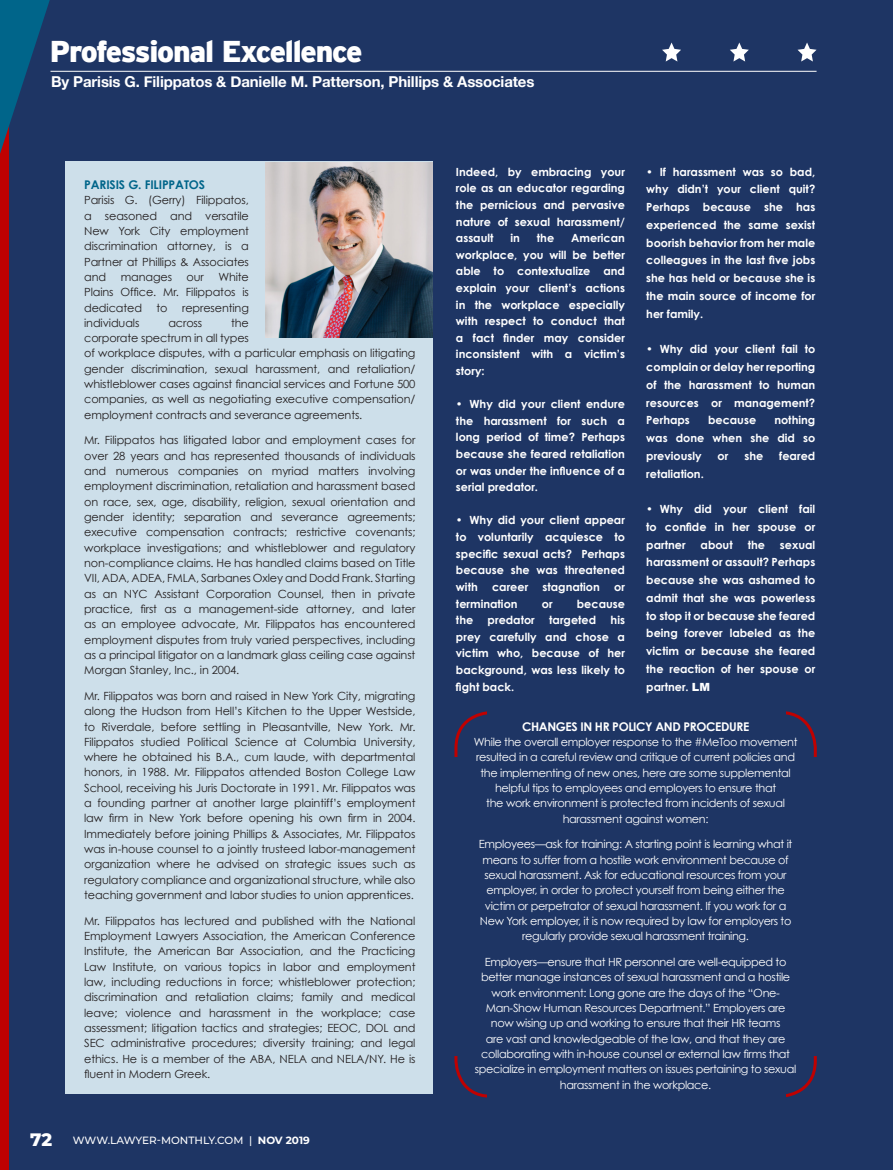
<style>
.page{position:relative;width:893px;height:1170px;background:#fff}
.page>*{position:absolute;margin:0;border:0;box-sizing:border-box;transform-origin:0 0}
.t1{font:900 30px "Interstate";letter-spacing:-.04em;color:#fff}
.t2{font:700 15px "Helvetica Neue";letter-spacing:-.01em;color:#fff}
.t3{font:700 12px "Century Gothic";letter-spacing:-.03em;color:#fff}
.t4{font:700 12px "Century Gothic";letter-spacing:-.01em;color:#00658a}
.t5{font:11.25px/15.3px "Century Gothic";letter-spacing:-.01em;color:#231f20;text-align:justify}
.t6{font:700 11.25px/16.6px "Century Gothic";color:#fff;text-align:justify}
.t7{font:11.25px/15.3px "Century Gothic";letter-spacing:-.03em;color:#fff;text-align:center}
.t8{font:500 10.5px "Montserrat";color:#fff}
.s1{font-family:"Montserrat Alternates";font-weight:800;font-size:18px}
.s2{font-weight:700}
.s3{font-weight:400}
.s4{font-family:"Arial";font-weight:900}
</style>
<div class="page">
<div style="left:0;top:0;width:893px;height:1169px;background:#1e3564"></div>
<div style="left:0;top:0;width:9px;height:1169px;background:#bf0101"></div>
<div style="left:65px;top:161px;width:368px;height:932px;background:#cddfea"></div>
<svg style="left:0;top:0;width:58px;height:154px"></svg>
<hr style="left:51px;top:71px;width:765px;height:1px;background:#fff">
<svg style="left:662px;top:42px;width:19px;height:20px"></svg>
<svg style="left:797px;top:42px;width:19px;height:20px"></svg>
<svg style="left:730px;top:42px;width:19px;height:20px"></svg>
<img style="left:266px;top:162px;width:167px;height:175px">
<h1 class="t1" style="left:50px;top:34px;width:314px">Professional Excellence</h1>
<h2 class="t2" style="left:51px;top:70px;width:485px">By Parisis G. Filippatos &amp; Danielle M. Patterson, Phillips &amp; Associates</h2>
<p class="t4" style="left:84px;top:177px;width:122px">PARISIS G. FILIPPATOS</p>
<p class="t5" style="left:84px;top:192px;width:166px">Parisis G. (Gerry) Filippatos, a seasoned and versatile New York City employment discrimination attorney, is a Partner at Phillips &amp; Associates and</p>
<p class="t5" style="left:84px;top:269px;width:166px;text-indent:134px">White Plains Office. Mr. Filippatos is dedicated</p>
<p class="t5" style="left:121px;top:269px;width:53px">manages</p>
<p class="t5" style="left:187px;top:269px;width:19px">our</p>
<p class="t5" style="left:157px;top:299px;width:13px">to</p>
<p class="t5" style="left:182px;top:299px;width:68px">representing</p>
<p class="t5" style="left:84px;top:315px;width:57px">individuals</p>
<p class="t5" style="left:168px;top:315px;width:35px">across</p>
<p class="t5" style="left:84px;top:315px;width:333px;text-align:left;text-indent:147px">the<br>corporate spectrum in all types<br>of workplace disputes, with a particular emphasis on litigating gender discrimination, sexual harassment, and retaliation/ whistleblower cases against financial services and Fortune 500 companies, as well as negotiating executive compensation/ employment contracts and severance agreements.</p>
<p class="t5" style="left:84px;top:432px;width:333px">Mr. Filippatos has litigated labor and employment cases for over 28 years and has represented thousands of individuals and numerous companies on myriad matters involving employment discrimination, retaliation and harassment based on race, sex, age, disability, religion, sexual orientation and gender identity; separation and severance agreements; executive compensation contracts; restrictive covenants; workplace investigations; and whistleblower and regulatory non-compliance claims. He has handled claims based on Title VII, ADA, ADEA, FMLA, Sarbanes Oxley and Dodd Frank. Starting as an NYC Assistant Corporation Counsel, then in private practice, first as a management-side attorney, and later as an employee advocate, Mr. Filippatos has encountered employment disputes from truly varied perspectives, including as a principal litigator on a landmark glass ceiling case against Morgan Stanley, Inc., in 2004.</p>
<p class="t5" style="left:84px;top:688px;width:333px">Mr. Filippatos was born and raised in New York City, migrating along the Hudson from Hell’s Kitchen to the Upper Westside, to Riverdale, before settling in Pleasantville, New York. Mr.<br>Filippatos studied Political Science at Columbia University, where he obtained his B.A., cum laude, with departmental honors, in 1988. Mr. Filippatos attended Boston College Law School, receiving his Juris Doctorate in 1991. Mr. Filippatos was a founding partner at another large plaintiff’s employment law firm in New York before opening his own firm in 2004.<br>Immediately before joining Phillips &amp; Associates, Mr. Filippatos was in-house counsel to a jointly trusteed labor-management organization where he advised on strategic issues such as regulatory compliance and organizational structure, while also teaching government and labor studies to union apprentices.</p>
<p class="t5" style="left:84px;top:912px;width:333px">Mr. Filippatos has lectured and published with the National Employment Lawyers Association, the American Conference Institute, the American Bar Association, and the Practicing Law Institute, on various topics in labor and employment law, including reductions in force; whistleblower protection; discrimination and retaliation claims; family and medical leave; violence and harassment in the workplace; case assessment; litigation tactics and strategies; EEOC, DOL and SEC administrative procedures; diversity training; and legal ethics. He is a member of the ABA, NELA and NELA/NY. He is fluent in Modern Greek.</p>
<p class="t8" style="left:30px;top:1132px;width:281px"><span class="s1">72</span> WWW.LAWYER-MONTHLY.COM | <span class="s2">NOV 2019</span></p>
<p class="t6" style="left:456px;top:163px;width:171px">Indeed, by embracing your role as an educator regarding the pernicious and pervasive nature of sexual harassment/ assault</p>
<p class="t6" style="left:456px;top:229px;width:171px;text-indent:115px">American workplace, you will be better able to contextualize and explain your client’s actions in the workplace especially with respect to conduct that a fact finder may consider inconsistent with a victim’s story:</p>
<p class="t6" style="left:456px;top:395px;width:171px"><span class="s3">•</span> Why did your client endure the harassment for such a long period of time? Perhaps because she feared retaliation or was under the influence of a serial predator.</p>
<p class="t6" style="left:456px;top:511px;width:171px"><span class="s3">•</span> Why did your client appear to voluntarily acquiesce to specific sexual acts? Perhaps because she was threatened with</p>
<p class="t6" style="left:510px;top:229px;width:11px">in</p>
<p class="t6" style="left:537px;top:229px;width:19px">the</p>
<p class="t6" style="left:492px;top:578px;width:38px">career</p>
<p class="t6" style="left:543px;top:578px;width:59px">stagnation</p>
<p class="t6" style="left:614px;top:578px;width:12px">or</p>
<p class="t6" style="left:456px;top:594px;width:63px">termination</p>
<p class="t6" style="left:542px;top:594px;width:12px">or</p>
<p class="t6" style="left:577px;top:594px;width:50px">because</p>
<p class="t6" style="left:456px;top:611px;width:19px">the</p>
<p class="t6" style="left:488px;top:611px;width:49px">predator</p>
<p class="t6" style="left:549px;top:611px;width:49px">targeted</p>
<p class="t6" style="left:456px;top:611px;width:171px;text-indent:155px">his prey carefully and chose a victim who, because of her background, was less likely to fight back.</p>
<p class="t6" style="left:646px;top:162px;width:171px;line-height:17.7px"><span class="s3">•</span> If harassment was so bad, why didn’t your client quit?<br>Perhaps because she has experienced the same sexist boorish behavior from her male colleagues in the last five jobs she has held or because she is the main source of income for her family.</p>
<p class="t6" style="left:646px;top:340px;width:171px;line-height:17.7px"><span class="s3">•</span> Why did your client fail to complain or delay her reporting of the harassment to human resources or management?<br>Perhaps</p>
<p class="t6" style="left:646px;top:411px;width:171px;line-height:17.7px;text-indent:128px">nothing was done when she did so previously</p>
<p class="t6" style="left:708px;top:411px;width:50px">because</p>
<p class="t6" style="left:718px;top:447px;width:12px">or</p>
<p class="t6" style="left:744px;top:447px;width:20px">she</p>
<p class="t6" style="left:779px;top:447px;width:37px">feared</p>
<p class="t6" style="left:646px;top:465px;width:59px">retaliation.</p>
<p class="t6" style="left:646px;top:500px;width:171px;line-height:17.7px"><span class="s3">•</span> Why did your client fail to confide in her spouse or partner</p>
<p class="t6" style="left:646px;top:535px;width:171px;line-height:17.7px;text-indent:134px">sexual harassment or assault? Perhaps because she was ashamed to admit that she was powerless to stop it or because she feared being forever labeled as the victim or because she feared the reaction of her spouse or partner. <span class="s4">LM</span></p>
<p class="t6" style="left:701px;top:536px;width:34px">about</p>
<p class="t6" style="left:748px;top:536px;width:19px">the</p>
<p class="t3" style="left:522px;top:718px;width:229px">CHANGES IN HR POLICY AND PROCEDURE</p>
<p class="t7" style="left:474px;top:734px;width:325px">While the overall employer response to the #MeToo movement resulted in a careful review and critique of current policies and the implementing of new ones, here are some supplemental helpful tips to employees and employers to ensure that<br>the work environment is protected from incidents of sexual harassment against women:</p>
<p class="t7" style="left:479px;top:836px;width:315px">Employees—ask for training: A starting point is learning what it means to suffer from a hostile work environment because of sexual harassment. Ask for educational resources from your employer, in order to protect yourself from being either the victim or perpetrator of sexual harassment. If you work for a New York employer, it is now required by law for employers to regularly provide sexual harassment training.</p>
<p class="t7" style="left:475px;top:954px;width:323px">Employers—ensure that HR personnel are well-equipped to better manage instances of sexual harassment and a hostile work environment: Long gone are the days of the “One-Man-Show Human Resources Department.” Employers are now wising up and working to ensure that their HR teams<br>are vast and knowledgeable of the law, and that they are collaborating with in-house counsel or external law firms that specialize in employment matters on issues pertaining to sexual harassment in the workplace.</p>
</div>
